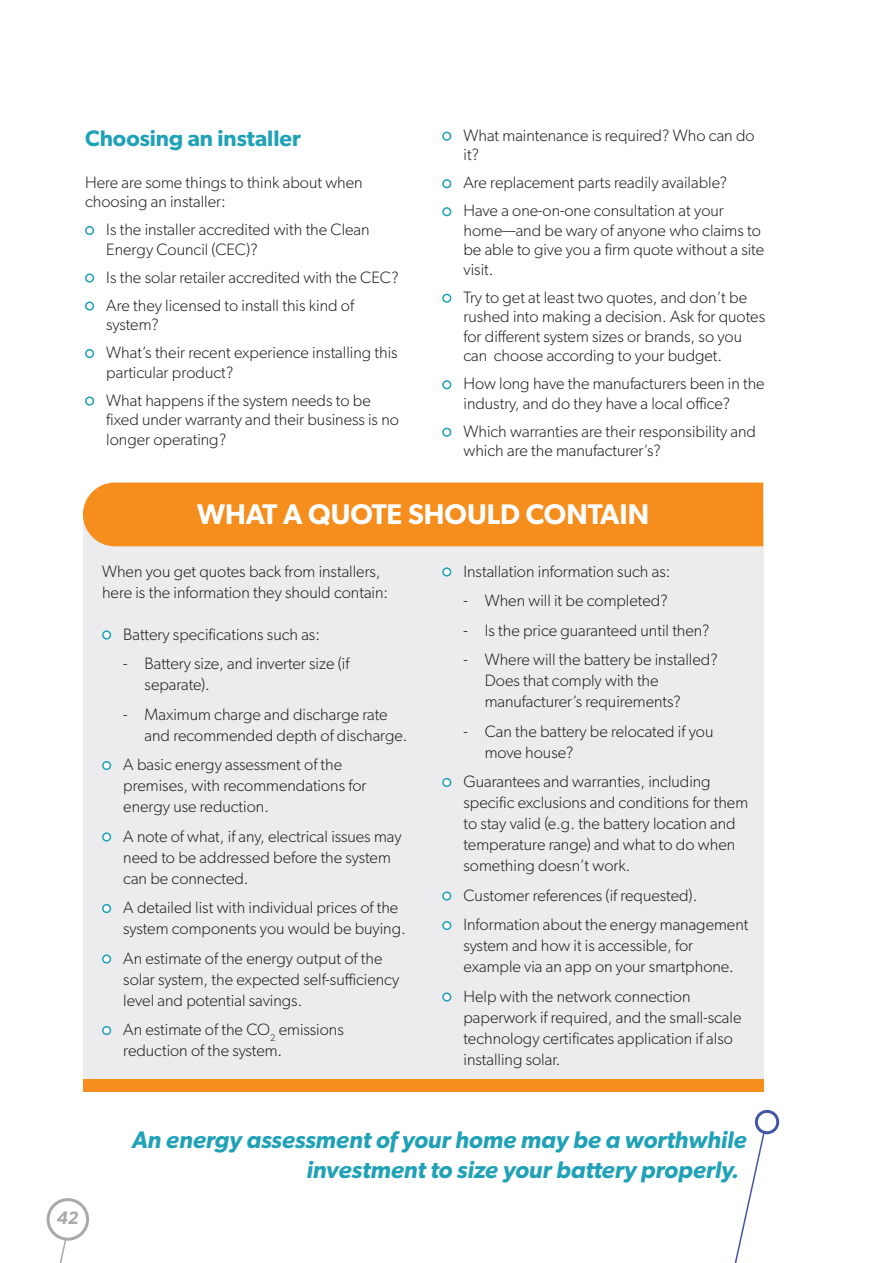
<style>
.page{position:relative;width:893px;height:1263px;background:#fff}
.page>*{position:absolute;margin:0;border:0;box-sizing:border-box;transform-origin:0 0}
.t1{font:600 28.5px "Gibson";color:#fff}
.t2{font:italic 600 24px/30px "Gibson";color:#1fa1b7}
.t3{font:600 22.5px "Gibson";color:#1fa1b7}
.t4{font:italic 600 18px "Gibson";color:#a8a9ad}
.t5{font:300 16.5px/21px "Gibson";color:#231f20}
</style>
<div class="page">
<div style="left:47px;top:1198px;width:42px;height:43px;border:3px solid #a8a9ad;border-radius:50%"></div>
<svg style="left:58px;top:1238px;width:9px;height:25px"></svg>
<div style="left:83px;top:513px;width:680px;height:568px;background:#ececee"></div>
<div style="left:103px;top:631px;width:7px;height:8px;background:#fff;border-radius:50%"></div>
<div style="left:102px;top:630px;width:9px;height:9px;border:2px solid #1fa1b7;border-radius:50%"></div>
<div style="left:103px;top:762px;width:7px;height:7px;background:#fff;border-radius:50%"></div>
<div style="left:102px;top:761px;width:9px;height:9px;border:2px solid #1fa1b7;border-radius:50%"></div>
<div style="left:103px;top:833px;width:7px;height:8px;background:#fff;border-radius:50%"></div>
<div style="left:102px;top:832px;width:9px;height:9px;border:2px solid #1fa1b7;border-radius:50%"></div>
<div style="left:103px;top:905px;width:7px;height:7px;background:#fff;border-radius:50%"></div>
<div style="left:102px;top:904px;width:9px;height:9px;border:2px solid #1fa1b7;border-radius:50%"></div>
<div style="left:103px;top:955px;width:7px;height:8px;background:#fff;border-radius:50%"></div>
<div style="left:102px;top:954px;width:9px;height:9px;border:2px solid #1fa1b7;border-radius:50%"></div>
<div style="left:103px;top:1027px;width:7px;height:7px;background:#fff;border-radius:50%"></div>
<div style="left:102px;top:1026px;width:9px;height:9px;border:2px solid #1fa1b7;border-radius:50%"></div>
<div style="left:443px;top:568px;width:8px;height:8px;background:#fff;border-radius:50%"></div>
<div style="left:442px;top:567px;width:9px;height:9px;border:2px solid #1fa1b7;border-radius:50%"></div>
<div style="left:443px;top:779px;width:8px;height:7px;background:#fff;border-radius:50%"></div>
<div style="left:442px;top:778px;width:9px;height:9px;border:2px solid #1fa1b7;border-radius:50%"></div>
<div style="left:443px;top:892px;width:8px;height:8px;background:#fff;border-radius:50%"></div>
<div style="left:442px;top:891px;width:9px;height:9px;border:2px solid #1fa1b7;border-radius:50%"></div>
<div style="left:443px;top:922px;width:8px;height:7px;background:#fff;border-radius:50%"></div>
<div style="left:442px;top:921px;width:9px;height:9px;border:2px solid #1fa1b7;border-radius:50%"></div>
<div style="left:443px;top:993px;width:8px;height:8px;background:#fff;border-radius:50%"></div>
<div style="left:442px;top:992px;width:9px;height:9px;border:2px solid #1fa1b7;border-radius:50%"></div>
<div style="left:85px;top:226px;width:9px;height:9px;border:2px solid #1fa1b7;border-radius:50%"></div>
<div style="left:85px;top:273px;width:9px;height:10px;border:2px solid #1fa1b7;border-radius:50%"></div>
<div style="left:85px;top:301px;width:9px;height:10px;border:2px solid #1fa1b7;border-radius:50%"></div>
<div style="left:85px;top:349px;width:9px;height:9px;border:2px solid #1fa1b7;border-radius:50%"></div>
<div style="left:85px;top:396px;width:9px;height:10px;border:2px solid #1fa1b7;border-radius:50%"></div>
<div style="left:442px;top:132px;width:9px;height:9px;border:2px solid #1fa1b7;border-radius:50%"></div>
<div style="left:442px;top:179px;width:9px;height:9px;border:2px solid #1fa1b7;border-radius:50%"></div>
<div style="left:442px;top:207px;width:9px;height:9px;border:2px solid #1fa1b7;border-radius:50%"></div>
<div style="left:442px;top:294px;width:9px;height:9px;border:2px solid #1fa1b7;border-radius:50%"></div>
<div style="left:442px;top:380px;width:9px;height:9px;border:2px solid #1fa1b7;border-radius:50%"></div>
<div style="left:442px;top:428px;width:9px;height:9px;border:2px solid #1fa1b7;border-radius:50%"></div>
<svg style="left:734px;top:1128px;width:32px;height:135px"></svg>
<div style="left:756px;top:1111px;width:22px;height:22px;background:#fff;border-radius:50%"></div>
<div style="left:755px;top:1110px;width:24px;height:24px;border:3px solid #4455a4;border-radius:50%"></div>
<div style="left:83px;top:1079px;width:680px;height:13px;background:#f68e1e"></div>
<div style="left:83px;top:482px;width:680px;height:64px;background:#f68e1e"></div>
<h3 class="t3" style="left:85px;top:124px;width:217px">Choosing an installer</h3>
<p class="t5" style="left:85px;top:172px;width:279px;line-height:19.5px">Here are some things to think about when choosing an installer:</p>
<p class="t5" style="left:106px;top:219px;width:265px;line-height:19.5px">Is the installer accredited with the Clean<br>Energy Council (CEC)?</p>
<p class="t5" style="left:106px;top:263px;width:294px;line-height:28px">Is the solar retailer accredited with the CEC?<br>Are they licensed to install this kind of</p>
<p class="t5" style="left:106px;top:310px;width:293px;line-height:28px">system?<br>What’s their recent experience installing this</p>
<p class="t5" style="left:106px;top:358px;width:266px;line-height:28px">particular product?<br>What happens if the system needs to be</p>
<p class="t5" style="left:106px;top:409px;width:294px;line-height:19.5px">fixed under warranty and their business is no longer operating?</p>
<p class="t5" style="left:463px;top:125px;width:293px;line-height:19.5px">What maintenance is required? Who can do it?</p>
<p class="t5" style="left:463px;top:168px;width:265px;line-height:28px">Are replacement parts readily available?<br>Have a one-on-one consultation at your</p>
<p class="t5" style="left:463px;top:220px;width:302px;line-height:19.5px">home—and be wary of anyone who claims to be able to give you a firm quote without a site visit.</p>
<p class="t5" style="left:463px;top:287px;width:303px;line-height:19.5px">Try to get at least two quotes, and don’t be rushed into making a decision. Ask for quotes for different system sizes or brands, so you can choose according to your budget.</p>
<p class="t5" style="left:463px;top:374px;width:303px;line-height:19.5px">How long have the manufacturers been in the industry, and do they have a local office?</p>
<p class="t5" style="left:463px;top:421px;width:294px;line-height:19.5px">Which warranties are their responsibility and which are the manufacturer’s?</p>
<h1 class="t1" style="left:197px;top:497px;width:453px">WHAT A QUOTE SHOULD CONTAIN</h1>
<p class="t5" style="left:102px;top:560px;width:288px">When you get quotes back from installers, here is the information they should contain:</p>
<p class="t5" style="left:123px;top:623px;width:198px">Battery specifications such as:</p>
<p class="t5" style="left:145px;top:653px;width:206px;text-indent:-21px">- Battery size, and inverter size (if separate).</p>
<p class="t5" style="left:145px;top:703px;width:265px;text-indent:-21px">- Maximum charge and discharge rate and recommended depth of discharge.</p>
<p class="t5" style="left:123px;top:754px;width:245px">A basic energy assessment of the premises, with recommendations for energy use reduction.</p>
<p class="t5" style="left:123px;top:825px;width:280px">A note of what, if any, electrical issues may need to be addressed before the system can be connected.</p>
<p class="t5" style="left:123px;top:897px;width:284px">A detailed list with individual prices of the system components you would be buying.</p>
<p class="t5" style="left:123px;top:947px;width:277px">An estimate of the energy output of the solar system, the expected self-sufficiency level and potential savings.</p>
<p class="t5" style="left:123px;top:1019px;width:222px">An estimate of the CO<sub>2</sub> emissions reduction of the system.</p>
<p class="t5" style="left:463px;top:560px;width:208px">Installation information such as:</p>
<p class="t5" style="left:463px;top:590px;width:206px">- When will it be completed?</p>
<p class="t5" style="left:463px;top:619px;width:248px">- Is the price guaranteed until then?</p>
<p class="t5" style="left:485px;top:649px;width:235px;text-indent:-21px">- Where will the battery be installed?<br>Does that comply with the manufacturer’s requirements?</p>
<p class="t5" style="left:485px;top:720px;width:230px;text-indent:-21px">- Can the battery be relocated if you move house?</p>
<p class="t5" style="left:463px;top:771px;width:286px">Guarantees and warranties, including specific exclusions and conditions for them to stay valid (e.g. the battery location and temperature range) and what to do when something doesn’t work.</p>
<p class="t5" style="left:463px;top:880px;width:286px;line-height:29.5px">Customer references (if requested).<br>Information about the energy management</p>
<p class="t5" style="left:463px;top:935px;width:272px">system and how it is accessible, for example via an app on your smartphone.</p>
<p class="t5" style="left:463px;top:985px;width:279px">Help with the network connection paperwork if required, and the small-scale technology certificates application if also installing solar.</p>
<p class="t4" style="left:57px;top:1207px;width:23px">42</p>
<h2 class="t2" style="left:306px;top:1124px;width:442px;text-indent:-175px">An energy assessment of your home may be a worthwhile investment to size your battery properly.</h2>
</div>
